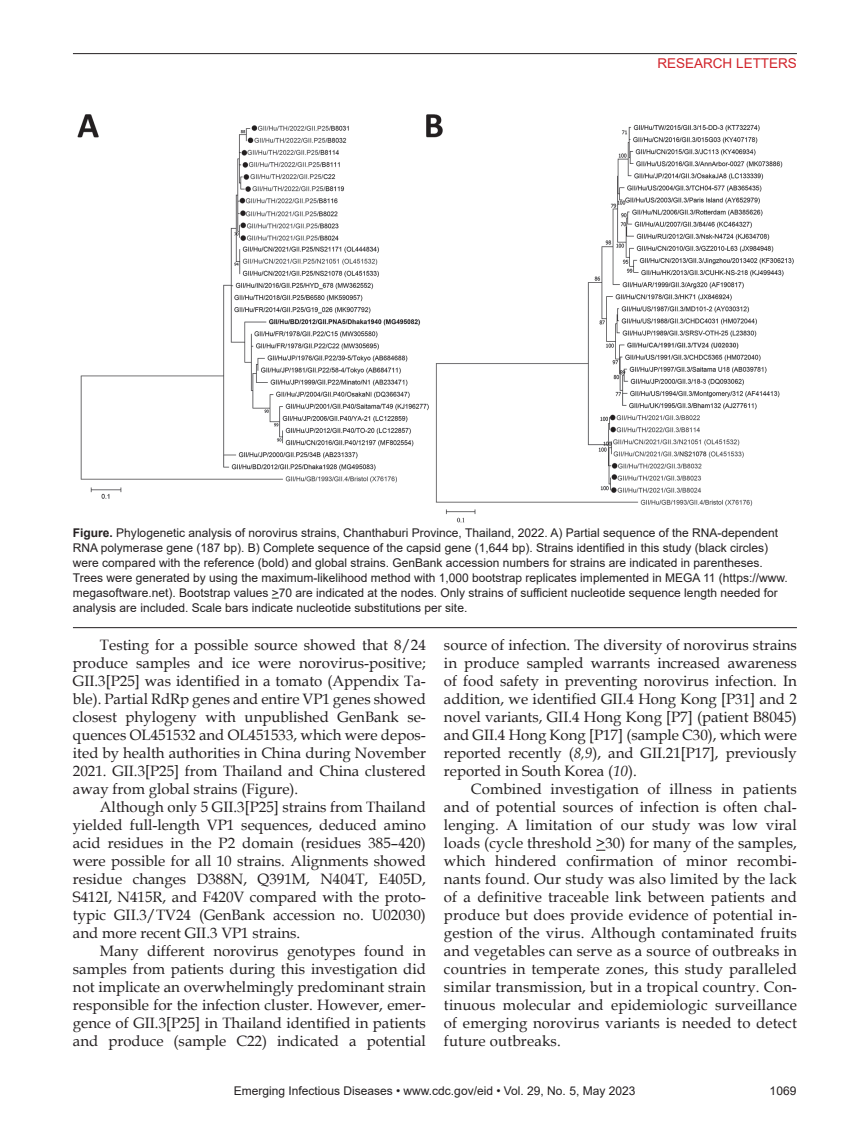
<style>
.page{position:relative;width:851px;height:1134px;background:#fff}
.page>*{position:absolute;margin:0;border:0;box-sizing:border-box;transform-origin:0 0}
.t1{font:15px/18px "Book Antiqua";color:#231f20;text-align:justify}
.t2{font:13.5px "Arial";color:#d1232a}
.t3{font:12px/15px "Arial";color:#231f20}
.s1{font-weight:700}
.s2{font-style:italic}
</style>
<div class="page">
<hr style="left:73px;top:53px;width:723px;height:1px;background:#231f20">
<img style="left:77px;top:114px;width:717px;height:409px">
<hr style="left:73px;top:627px;width:723px;height:1px;background:#231f20">
<p class="t2" style="left:657px;top:54px;width:141px">RESEARCH LETTERS</p>
<p class="t3" style="left:73px;top:525px;width:716px"><span class="s1">Figure.</span> Phylogenetic analysis of norovirus strains, Chanthaburi Province, Thailand, 2022. A) Partial sequence of the RNA-dependent RNA polymerase gene (187 bp). B) Complete sequence of the capsid gene (1,644 bp). Strains identified in this study (black circles) were compared with the reference (bold) and global strains. GenBank accession numbers for strains are indicated in parentheses.<br>Trees were generated by using the maximum-likelihood method with 1,000 bootstrap replicates implemented in MEGA 11 (https://www. megasoftware.net). Bootstrap values &gt;70 are indicated at the nodes. Only strains of sufficient nucleotide sequence length needed for analysis are included. Scale bars indicate nucleotide substitutions per site.</p>
<p class="t1" style="left:73px;top:636px;width:354px;text-indent:27px">Testing for a possible source showed that 8/24 produce samples and ice were norovirus-positive; GII.3[P25] was identified in a tomato (Appendix Ta&shy;ble). Partial RdRp genes and entire VP1 genes showed closest phylogeny with unpublished GenBank se&shy;quences OL451532 and OL451533, which were depos&shy;ited by health authorities in China during November 2021. GII.3[P25] from Thailand and China clustered away from global strains (Figure).</p>
<p class="t1" style="left:73px;top:798px;width:354px;text-indent:27px">Although only 5 GII.3[P25] strains from Thailand yielded full-length VP1 sequences, deduced amino acid residues in the P2 domain (residues 385–420) were possible for all 10 strains. Alignments showed residue changes D388N, Q391M, N404T, E405D, S412I, N415R, and F420V compared with the proto&shy;typic GII.3/TV24 (GenBank accession no. U02030) and more recent GII.3 VP1 strains.</p>
<p class="t1" style="left:73px;top:942px;width:354px;text-indent:27px">Many different norovirus genotypes found in samples from patients during this investigation did not implicate an overwhelmingly predominant strain responsible for the infection cluster. However, emer&shy;gence of GII.3[P25] in Thailand identified in patients and produce (sample C22) indicated a potential</p>
<p class="t1" style="left:444px;top:636px;width:354px">source of infection. The diversity of norovirus strains in produce sampled warrants increased awareness of food safety in preventing norovirus infection. In addition, we identified GII.4 Hong Kong [P31] and 2 novel variants, GII.4 Hong Kong [P7] (patient B8045) and GII.4 Hong Kong [P17] (sample C30), which were reported recently (<span class="s2">8,9</span>), and GII.21[P17], previously reported in South Korea (<span class="s2">10</span>).</p>
<p class="t1" style="left:444px;top:780px;width:354px;text-indent:27px">Combined investigation of illness in patients and of potential sources of infection is often chal&shy;lenging. A limitation of our study was low viral loads (cycle threshold &gt;30) for many of the samples, which hindered confirmation of minor recombi&shy;nants found. Our study was also limited by the lack of a definitive traceable link between patients and produce but does provide evidence of potential in&shy;gestion of the virus. Although contaminated fruits and vegetables can serve as a source of outbreaks in countries in temperate zones, this study paralleled similar transmission, but in a tropical country. Con&shy;tinuous molecular and epidemiologic surveillance of emerging norovirus variants is needed to detect future outbreaks.</p>
<p class="t3" style="left:234px;top:1084px;width:403px">Emerging Infectious Diseases • www.cdc.gov/eid • Vol. 29, No. 5, May 2023</p>
<p class="t3" style="left:769px;top:1084px;width:28px">1069</p>
</div>
